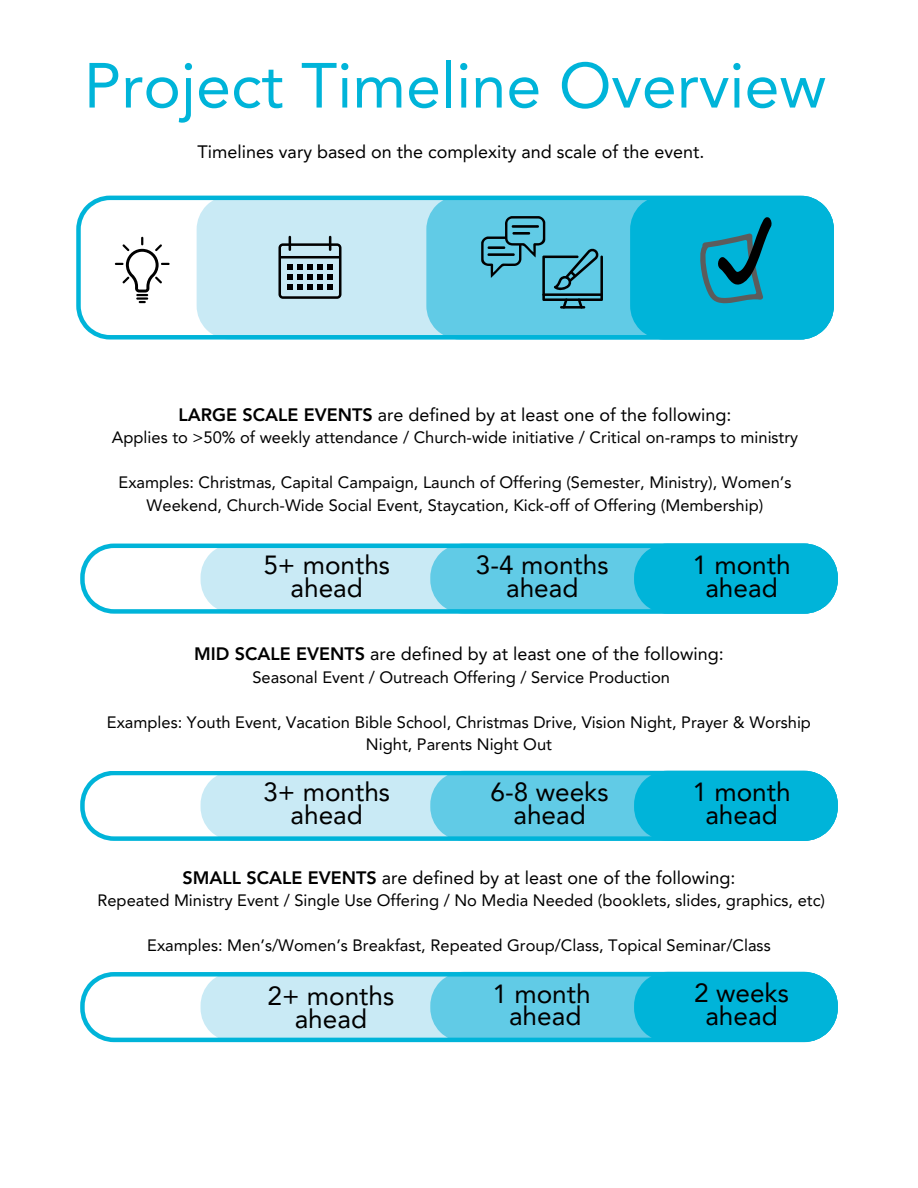
<style>
.page{position:relative;width:918px;height:1188px;background:#fff}
.page>*{position:absolute;margin:0;border:0;box-sizing:border-box;transform-origin:0 0}
.t1{font:63px "Avenir LT Pro";color:#00b4d9}
.t2{font:26.25px/22.5px "Avenir LT Pro";color:#000;text-align:center}
.t3{font:18px "Avenir LT Pro";color:#000}
.t4{font:16.5px/22.5px "Avenir LT Pro";color:#000;text-align:center}
.s1{font-weight:800}
</style>
<div class="page">
<svg style="left:76px;top:196px;width:554px;height:144px"></svg>
<svg style="left:115px;top:237px;width:55px;height:66px"></svg>
<svg style="left:481px;top:216px;width:122px;height:93px;background:#51aac1"></svg>
<svg style="left:278px;top:236px;width:63px;height:63px;background:#889ea5"></svg>
<svg style="left:630px;top:196px;width:204px;height:144px;background:#08acce"></svg>
<svg style="left:80px;top:544px;width:757px;height:70px;background:#73d3e9"></svg>
<svg style="left:80px;top:771px;width:757px;height:70px;background:#72d2e9"></svg>
<svg style="left:80px;top:972px;width:757px;height:70px;background:#72d2e9"></svg>
<h1 class="t1" style="left:84px;top:60px;width:744px">Project Timeline Overview</h1>
<p class="t3" style="left:198px;top:144px;width:508px">Timelines vary based on the complexity and scale of the event.</p>
<p class="t3" style="left:179px;top:407px;width:554px"><span class="s1">LARGE SCALE EVENTS</span> are defined by at least one of the following:</p>
<p class="t4" style="left:112px;top:428px;width:688px">Applies to &gt;50% of weekly attendance / Church-wide initiative / Critical on-ramps to ministry</p>
<p class="t4" style="left:119px;top:473px;width:674px">Examples: Christmas, Capital Campaign, Launch of Offering (Semester, Ministry), Women’s<br>Weekend, Church-Wide Social Event, Staycation, Kick-off of Offering (Membership)</p>
<p class="t2" style="left:263px;top:556px;width:128px">5+ months ahead</p>
<h2 class="t2" style="left:476px;top:556px;width:134px">3-4 months ahead</h2>
<h2 class="t2" style="left:692px;top:556px;width:100px">1 month ahead</h2>
<p class="t3" style="left:194px;top:647px;width:531px"><span class="s1">MID SCALE EVENTS</span> are defined by at least one of the following:</p>
<p class="t4" style="left:252px;top:667px;width:419px">Seasonal Event / Outreach Offering / Service Production</p>
<p class="t4" style="left:107px;top:712px;width:706px">Examples: Youth Event, Vacation Bible School, Christmas Drive, Vision Night, Prayer &amp; Worship<br>Night, Parents Night Out</p>
<p class="t2" style="left:263px;top:783px;width:128px">3+ months ahead</p>
<p class="t2" style="left:491px;top:783px;width:119px">6-8 weeks ahead</p>
<h2 class="t2" style="left:692px;top:783px;width:100px">1 month ahead</h2>
<p class="t3" style="left:183px;top:870px;width:554px"><span class="s1">SMALL SCALE EVENTS</span> are defined by at least one of the following:</p>
<p class="t4" style="left:97px;top:891px;width:729px">Repeated Ministry Event / Single Use Offering / No Media Needed (booklets, slides, graphics, etc)</p>
<h2 class="t4" style="left:147px;top:936px;width:625px">Examples: Men’s/Women’s Breakfast, Repeated Group/Class, Topical Seminar/Class</h2>
<h2 class="t2" style="left:268px;top:987px;width:128px">2+ months ahead</h2>
<h2 class="t2" style="left:492px;top:985px;width:100px">1 month ahead</h2>
<p class="t2" style="left:694px;top:984px;width:96px">2 weeks ahead</p>
</div>
